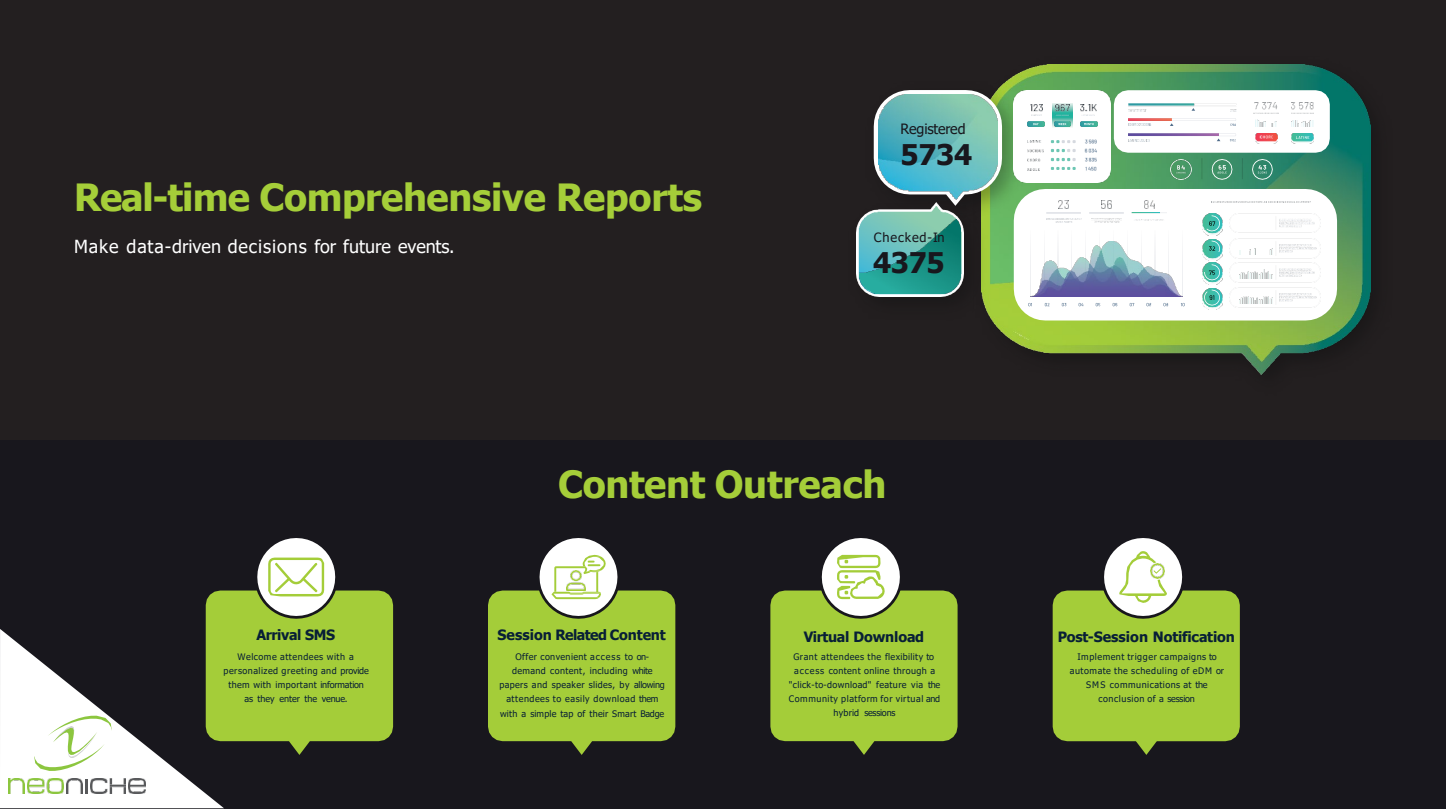
<style>
.page{position:relative;width:1446px;height:809px;background:#fff}
.page>*{position:absolute;margin:0;border:0;box-sizing:border-box;transform-origin:0 0}
.t1{font:700 37.5px "Tahoma";letter-spacing:-.01em;color:#a5ce39}
.t2{font:700 28.5px "Tahoma";letter-spacing:-.01em;color:#18171d}
.t3{font:18px "Tahoma";color:#fff}
.t4{font:700 14.25px "Tahoma";letter-spacing:-.01em;color:#081f36}
.t5{font:14.25px "Tahoma";letter-spacing:-.015em;color:#18171d}
.t6{font:12.75px "Tahoma";letter-spacing:.065em;color:#18171d}
.t7{font:9px/14.1px "Tahoma";letter-spacing:.04em;color:#081f36;text-align:center}
</style>
<div class="page">
<div style="left:0;top:440px;width:1446px;height:368px;background:#18171d"></div>
<div style="left:0;top:0;width:1446px;height:440px;background:#231f20"></div>
<img style="left:994px;top:65px;width:376px;height:310px">
<img style="left:873px;top:75px;width:159px;height:161px">
<svg style="left:874px;top:90px;width:128px;height:116px"></svg>
<img style="left:878px;top:94px;width:120px;height:105px">
<img style="left:856px;top:187px;width:138px;height:136px">
<img style="left:857px;top:203px;width:107px;height:93px">
<img style="left:860px;top:220px;width:101px;height:73px">
<img style="left:1014px;top:90px;width:97px;height:92px">
<img style="left:1053px;top:103px;width:19px;height:24px">
<svg style="left:1056px;top:105px;width:13px;height:11px"></svg>
<svg style="left:1030px;top:105px;width:12px;height:11px"></svg>
<img style="left:1081px;top:105px;width:16px;height:11px">
<img style="left:1028px;top:121px;width:16px;height:6px">
<img style="left:1054px;top:121px;width:17px;height:6px">
<img style="left:1081px;top:121px;width:16px;height:6px">
<svg style="left:1058px;top:123px;width:8px;height:2px"></svg>
<svg style="left:1084px;top:123px;width:10px;height:2px"></svg>
<img style="left:1027px;top:141px;width:17px;height:29px">
<svg style="left:1051px;top:140px;width:25px;height:3px"></svg>
<svg style="left:1051px;top:149px;width:25px;height:3px"></svg>
<svg style="left:1051px;top:158px;width:25px;height:3px"></svg>
<svg style="left:1051px;top:167px;width:25px;height:3px"></svg>
<svg style="left:1114px;top:90px;width:216px;height:90px;background:#bdd5c9"></svg>
<svg style="left:1014px;top:189px;width:323px;height:131px;background:#e3eaed"></svg>
<img style="left:1242px;top:246px;width:30px;height:9px">
<svg style="left:0;top:538px;width:393px;height:270px"></svg>
<svg style="left:488px;top:538px;width:187px;height:217px"></svg>
<svg style="left:770px;top:538px;width:188px;height:217px"></svg>
<svg style="left:1053px;top:538px;width:187px;height:217px"></svg>
<p class="t1" style="left:74px;top:171px;width:629px">Real-time Comprehensive Reports</p>
<p class="t3" style="left:74px;top:234px;width:382px">Make data-driven decisions for future events.</p>
<p class="t5" style="left:901px;top:119px;width:66px">Registered</p>
<h1 class="t2" style="left:901px;top:135px;width:73px">5734</h1>
<p class="t6" style="left:874px;top:229px;width:72px">Checked-In</p>
<p class="t2" style="left:873px;top:243px;width:73px">4375</p>
<p class="t4" style="left:256px;top:625px;width:80px">Arrival SMS</p>
<p class="t7" style="left:223px;top:650px;width:147px">Welcome attendees with a personalized greeting and provide them with important information as they enter the venue.</p>
<p class="t1" style="left:558px;top:457px;width:330px">Content Outreach</p>
<p class="t4" style="left:498px;top:625px;width:170px">Session Related Content</p>
<p class="t7" style="left:499px;top:650px;width:167px">Offer convenient access to on&shy;demand content, including white papers and speaker slides, by allowing attendees to easily download them with a simple tap of their Smart Badge</p>
<p class="t4" style="left:804px;top:626px;width:122px">Virtual Download</p>
<p class="t7" style="left:789px;top:649px;width:153px">Grant attendees the flexibility to access content online through a "click-to-download" feature via the<br>Community platform for virtual and hybrid sessions</p>
<p class="t4" style="left:1058px;top:626px;width:179px">Post-Session Notification</p>
<p class="t7" style="left:1070px;top:649px;width:156px">Implement trigger campaigns to automate the scheduling of eDM or<br>SMS communications at the conclusion of a session</p>
</div>
